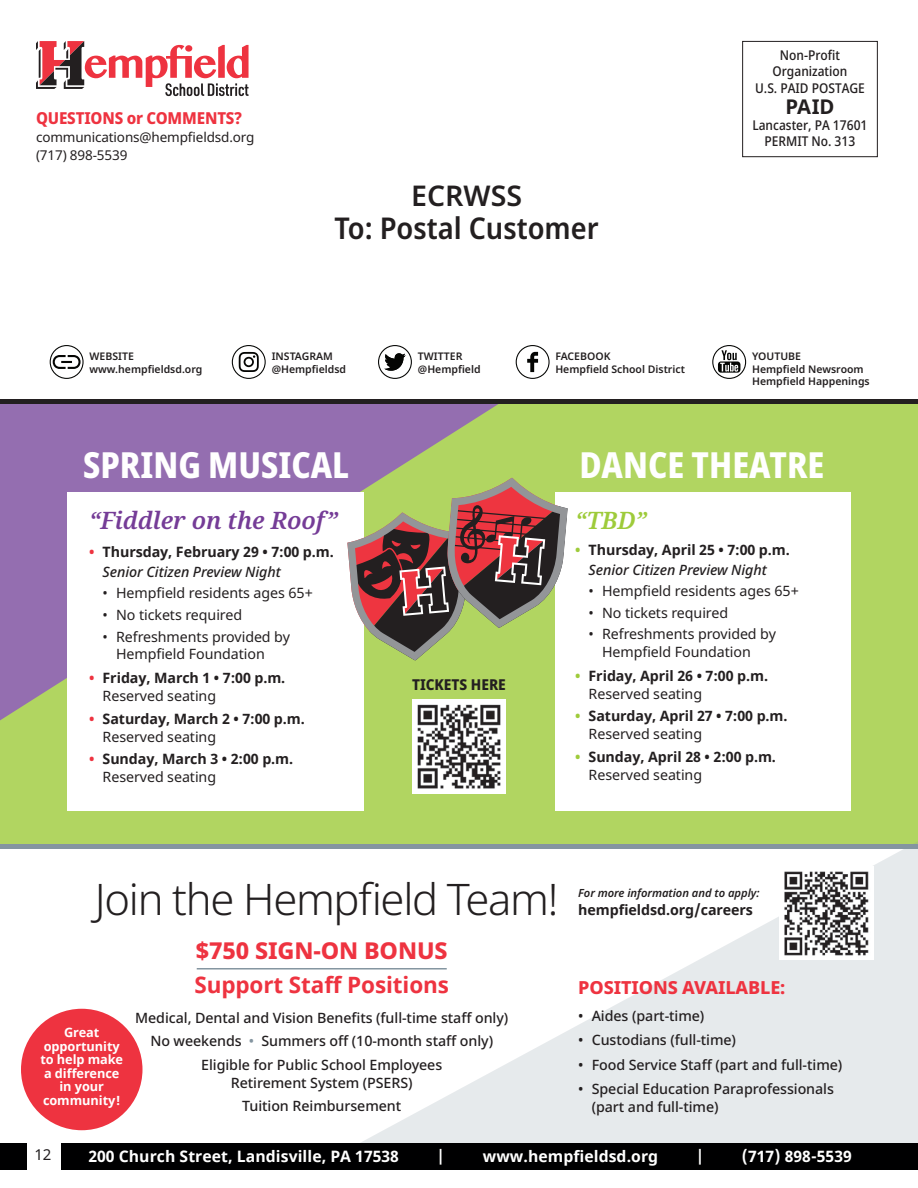
<style>
.page{position:relative;width:918px;height:1188px;background:#fff}
.page>*{position:absolute;margin:0;border:0;box-sizing:border-box;transform-origin:0 0}
.t1{font:300 43.5px "Noto Sans";letter-spacing:-.03em;color:#231f20}
.t2{font:800 condensed 36px "Noto Sans";color:#fff}
.t3{font:600 semi-condensed 30px "Noto Sans";color:#231f20}
.t4{font:600 28.5px "Noto Sans";color:#231f20}
.t5{font:italic 600 24px "Noto Serif";letter-spacing:-.005em;color:#753c97}
.t6{font:italic 600 24px "Noto Serif";color:#9ecb3a}
.t7{font:800 23.25px "Noto Sans";letter-spacing:-.005em;color:#ee3340}
.t8{font:700 22.5px "Noto Sans";letter-spacing:-.005em;color:#ee3340}
.t9{font:700 20.25px "Noto Sans";color:#231f20}
.t10{font:800 18px "Noto Sans";letter-spacing:-.005em;color:#ee3340}
.t11{font:800 semi-condensed 16.5px "Noto Sans";letter-spacing:-.01em;color:#ee3340}
.t12{font:700 15.75px "Noto Sans";letter-spacing:.005em;color:#fff}
.t13{font:800 semi-condensed 15px "Noto Sans";color:#231f20}
.t14{font:15px "Noto Sans";color:#231f20}
.t15{font:700 14.25px/18px "Noto Sans";letter-spacing:-.005em;color:#231f20}
.t16{font:500 14.25px/23.4px "Noto Sans";letter-spacing:-.005em;color:#231f20;text-align:center}
.t17{font:14.25px/17.2px "Noto Sans";letter-spacing:-.005em;color:#231f20}
.t18{font:500 semi-condensed 13.5px/16.2px "Noto Sans";color:#231f20;text-align:center}
.t19{font:13.5px/18px "Noto Sans";letter-spacing:-.01em;color:#231f20}
.t20{font:700 12.75px/13.5px "Noto Sans";letter-spacing:-.005em;color:#fff;text-align:center}
.t21{font:italic 600 11.25px "Noto Sans";letter-spacing:-.005em;color:#231f20}
.t22{font:600 10.5px/12.6px "Noto Sans";color:#231f20}
.s1{color:#ee3340}
.s2{font-weight:500;font-style:italic}
.s3{font-weight:400}
.s4{color:#9ecb3a}
.s5{color:#8495a0}
</style>
<div class="page">
<div style="left:0;top:402px;width:918px;height:441px;background:#b1d561"></div>
<svg style="left:0;top:404px;width:500px;height:316px;fill:#946eb0"></svg>
<div style="left:68px;top:492px;width:296px;height:319px;background:#fff"></div>
<div style="left:555px;top:492px;width:295px;height:319px;background:#fff"></div>
<div style="left:0;top:399px;width:918px;height:5px;background:#231f20"></div>
<div style="left:0;top:844px;width:918px;height:5px;background:#8495a0"></div>
<svg style="left:356px;top:842px;width:562px;height:301px;fill:#e6eaec"></svg>
<img style="left:780px;top:867px;width:93px;height:93px">
<div style="left:62px;top:1143px;width:856px;height:27px;background:#000001"></div>
<div style="left:0;top:1143px;width:27px;height:27px;background:#000001"></div>
<div style="left:742px;top:41px;width:136px;height:116px;border:1px solid #231f20"></div>
<div style="left:516px;top:345px;width:34px;height:34px;border:1px solid #040503;border-radius:50%"></div>
<svg style="left:527px;top:352px;width:11px;height:20px"></svg>
<svg style="left:239px;top:352px;width:20px;height:20px"></svg>
<div style="left:232px;top:345px;width:34px;height:34px;border:1px solid #040503;border-radius:50%"></div>
<div style="left:50px;top:345px;width:34px;height:34px;border:1px solid #040503;border-radius:50%"></div>
<svg style="left:53px;top:355px;width:28px;height:14px"></svg>
<svg style="left:712px;top:345px;width:34px;height:34px"></svg>
<div style="left:378px;top:345px;width:34px;height:34px;border:1px solid #040503;border-radius:50%"></div>
<svg style="left:384px;top:353px;width:22px;height:18px"></svg>
<div style="left:21px;top:1009px;width:121px;height:121px;background:#ee3340;border-radius:50%"></div>
<svg style="left:36px;top:41px;width:213px;height:55px"></svg>
<hr style="left:197px;top:968px;width:250px;height:2px;background:#8495a0">
<img style="left:412px;top:700px;width:94px;height:93px">
<svg style="left:347px;top:478px;width:221px;height:183px"></svg>
<p class="t11" style="left:36px;top:106px;width:207px">QUESTIONS or COMMENTS?</p>
<p class="t19" style="left:36px;top:128px;width:220px">communications@hempfieldsd.org (717) 898-5539</p>
<h3 class="t4" style="left:411px;top:176px;width:112px">ECRWSS</h3>
<h3 class="t3" style="left:334px;top:207px;width:266px">To: Postal Customer</h3>
<p class="t18" style="left:755px;top:48px;width:111px">Non-Profit<br>Organization<br>U.S. PAID POSTAGE</p>
<h3 class="t9" style="left:785px;top:92px;width:51px">PAID</h3>
<p class="t18" style="left:752px;top:117px;width:117px">Lancaster, PA 17601<br>PERMIT No. 313</p>
<p class="t22" style="left:90px;top:350px;width:114px">WEBSITE www.hempfieldsd.org</p>
<p class="t22" style="left:752px;top:350px;width:119px">YOUTUBE<br>Hempfield Newsroom<br>Hempfield Happenings</p>
<p class="t22" style="left:555px;top:350px;width:131px">FACEBOOK<br>Hempfield School District</p>
<p class="t22" style="left:272px;top:350px;width:76px">INSTAGRAM @Hempfieldsd</p>
<p class="t22" style="left:418px;top:350px;width:64px">TWITTER @Hempfield</p>
<h2 class="t2" style="left:83px;top:439px;width:267px">SPRING MUSICAL</h2>
<h2 class="t2" style="left:579px;top:439px;width:247px">DANCE THEATRE</h2>
<h3 class="t5" style="left:89px;top:504px;width:250px">“Fiddler on the Roof”</h3>
<p class="t15" style="left:103px;top:542px;width:233px;line-height:20.1px;text-indent:-13px"><span class="s1">•</span> Thursday, February 29 • 7:00 p.m.<br><span class="s2">Senior Citizen Preview Night</span></p>
<p class="t17" style="left:103px;top:585px;width:212px">• Hempfield residents ages 65+</p>
<p class="t17" style="left:103px;top:607px;width:141px">• No tickets required</p>
<p class="t17" style="left:116px;top:628px;width:175px;text-indent:-13px">• Refreshments provided by<br>Hempfield Foundation</p>
<p class="t15" style="left:103px;top:670px;width:184px;text-indent:-13px"><span class="s1">•</span> Friday, March 1 • 7:00 p.m.<br><span class="s3">Reserved seating</span></p>
<p class="t15" style="left:103px;top:710px;width:204px;text-indent:-13px"><span class="s1">•</span> Saturday, March 2 • 7:00 p.m.<br><span class="s3">Reserved seating</span></p>
<p class="t15" style="left:103px;top:750px;width:192px;text-indent:-13px"><span class="s1">•</span> Sunday, March 3 • 2:00 p.m.<br><span class="s3">Reserved seating</span></p>
<p class="t13" style="left:412px;top:674px;width:95px">TICKETS HERE</p>
<h3 class="t6" style="left:575px;top:504px;width:73px">“TBD”</h3>
<p class="t15" style="left:589px;top:540px;width:203px;line-height:20.1px;text-indent:-13px"><span class="s4">•</span> Thursday, April 25 • 7:00 p.m.<br><span class="s2">Senior Citizen Preview Night</span></p>
<p class="t17" style="left:589px;top:583px;width:212px">• Hempfield residents ages 65+</p>
<p class="t17" style="left:589px;top:604px;width:141px">• No tickets required</p>
<p class="t17" style="left:602px;top:626px;width:175px;text-indent:-13px">• Refreshments provided by<br>Hempfield Foundation</p>
<p class="t15" style="left:589px;top:667px;width:181px;text-indent:-13px"><span class="s4">•</span> Friday, April 26 • 7:00 p.m.<br><span class="s3">Reserved seating</span></p>
<p class="t15" style="left:589px;top:708px;width:201px;text-indent:-13px"><span class="s4">•</span> Saturday, April 27 • 7:00 p.m.<br><span class="s3">Reserved seating</span></p>
<p class="t15" style="left:589px;top:748px;width:189px;text-indent:-13px"><span class="s4">•</span> Sunday, April 28 • 2:00 p.m.<br><span class="s3">Reserved seating</span></p>
<h1 class="t1" style="left:95px;top:869px;width:465px">Join the Hempfield Team!</h1>
<p class="t20" style="left:40px;top:1026px;width:84px">Great opportunity to help make a difference in your community!</p>
<h3 class="t7" style="left:196px;top:934px;width:253px">$750 SIGN-ON BONUS</h3>
<h3 class="t8" style="left:194px;top:969px;width:256px">Support Staff Positions</h3>
<p class="t16" style="left:135px;top:1006px;width:375px">Medical, Dental and Vision Benefits (full-time staff only)<br>No weekends <span class="s5">•</span> Summers off (10-month staff only)<br>Eligible for Public School Employees</p>
<p class="t16" style="left:231px;top:1071px;width:183px">Retirement System (PSERS)<br>Tuition Reimbursement</p>
<p class="t21" style="left:578px;top:885px;width:183px">For more information and to apply:</p>
<p class="t15" style="left:578px;top:902px;width:176px">hempfieldsd.org/careers</p>
<p class="t10" style="left:578px;top:975px;width:209px">POSITIONS AVAILABLE:</p>
<p class="t16" style="left:578px;top:1004px;width:128px">• Aides (part-time)</p>
<p class="t16" style="left:578px;top:1029px;width:159px">• Custodians (full-time)</p>
<p class="t16" style="left:578px;top:1053px;width:266px">• Food Service Staff (part and full-time)</p>
<p class="t16" style="left:592px;top:1081px;width:244px;line-height:18px;text-align:left;text-indent:-13px">• Special Education Paraprofessionals (part and full-time)</p>
<p class="t14" style="left:34px;top:1144px;width:19px">12</p>
<p class="t12" style="left:88px;top:1145px;width:312px">200 Church Street, Landisville, PA 17538</p>
<p class="t12" style="left:437px;top:1145px;width:10px">|</p>
<p class="t12" style="left:483px;top:1145px;width:177px">www.hempfieldsd.org</p>
<p class="t12" style="left:696px;top:1145px;width:10px">|</p>
<p class="t12" style="left:742px;top:1145px;width:111px">(717) 898-5539</p>
</div>
